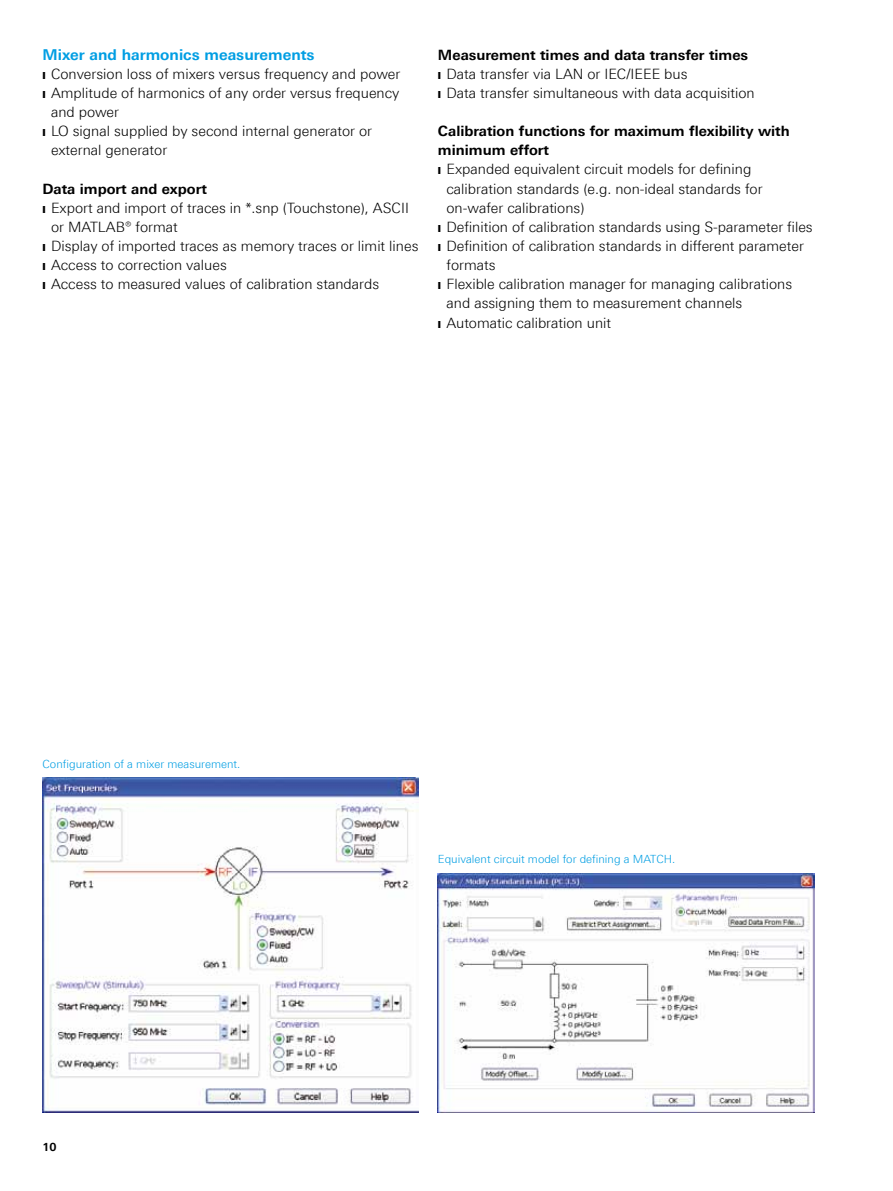
<style>
.page{position:relative;width:893px;height:1191px;background:#fff}
.page>*{position:absolute;margin:0;border:0;box-sizing:border-box;transform-origin:0 0}
.t1{font:700 15px "Linotype Univers 630";color:#009ee3}
.t2{font:300 14.25px/19.2px "Linotype Univers 330";color:#000}
.t3{font:700 14.25px/19.2px "Linotype Univers 630";color:#000}
.t4{font:300 11.25px "Linotype Univers 330";color:#009ee3}
.t5{font:700 11.25px "Linotype Univers 630";color:#000}
</style>
<div class="page">
<img style="left:43px;top:777px;width:376px;height:335px">
<img style="left:438px;top:873px;width:376px;height:239px">
<p class="t1" style="left:43px;top:45px;width:274px">Mixer and harmonics measurements</p>
<p class="t2" style="left:43px;top:64px;width:359px">❙ Conversion loss of mixers versus frequency and power</p>
<p class="t2" style="left:43px;top:83px;width:358px">❙ Amplitude of harmonics of any order versus frequency</p>
<p class="t2" style="left:51px;top:102px;width:70px">and power</p>
<p class="t2" style="left:43px;top:121px;width:331px">❙ LO signal supplied by second internal generator or</p>
<p class="t2" style="left:51px;top:140px;width:118px">external generator</p>
<p class="t3" style="left:43px;top:179px;width:166px">Data import and export</p>
<p class="t2" style="left:43px;top:198px;width:368px">❙ Export and import of traces in *.snp (Touchstone), ASCII</p>
<p class="t2" style="left:51px;top:217px;width:128px">or MATLAB® format</p>
<p class="t2" style="left:43px;top:236px;width:377px">❙ Display of imported traces as memory traces or limit lines</p>
<p class="t2" style="left:43px;top:255px;width:186px">❙ Access to correction values</p>
<p class="t2" style="left:43px;top:274px;width:338px">❙ Access to measured values of calibration standards</p>
<p class="t3" style="left:438px;top:45px;width:312px">Measurement times and data transfer times</p>
<p class="t2" style="left:438px;top:64px;width:318px">❙ Data transfer via LAN or IEC/IEEE bus<br>❙ Data transfer simultaneous with data acquisition</p>
<p class="t3" style="left:438px;top:121px;width:353px">Calibration functions for maximum flexibility with minimum effort</p>
<p class="t2" style="left:438px;top:160px;width:315px">❙ Expanded equivalent circuit models for defining</p>
<p class="t2" style="left:446px;top:179px;width:318px">calibration standards (e.g. non-ideal standards for</p>
<p class="t2" style="left:446px;top:198px;width:140px">on-wafer calibrations)</p>
<p class="t2" style="left:438px;top:217px;width:376px">❙ Definition of calibration standards using S-parameter files</p>
<p class="t2" style="left:438px;top:236px;width:367px">❙ Definition of calibration standards in different parameter</p>
<p class="t2" style="left:446px;top:255px;width:51px">formats</p>
<p class="t2" style="left:438px;top:274px;width:356px">❙ Flexible calibration manager for managing calibrations</p>
<p class="t2" style="left:446px;top:294px;width:297px">and assigning them to measurement channels</p>
<p class="t2" style="left:438px;top:313px;width:175px">❙ Automatic calibration unit</p>
<p class="t4" style="left:43px;top:757px;width:199px">Configuration of a mixer measurement.</p>
<p class="t5" style="left:43px;top:1139px;width:16px">10</p>
<p class="t4" style="left:438px;top:853px;width:239px">Equivalent circuit model for defining a MATCH.</p>
</div>
